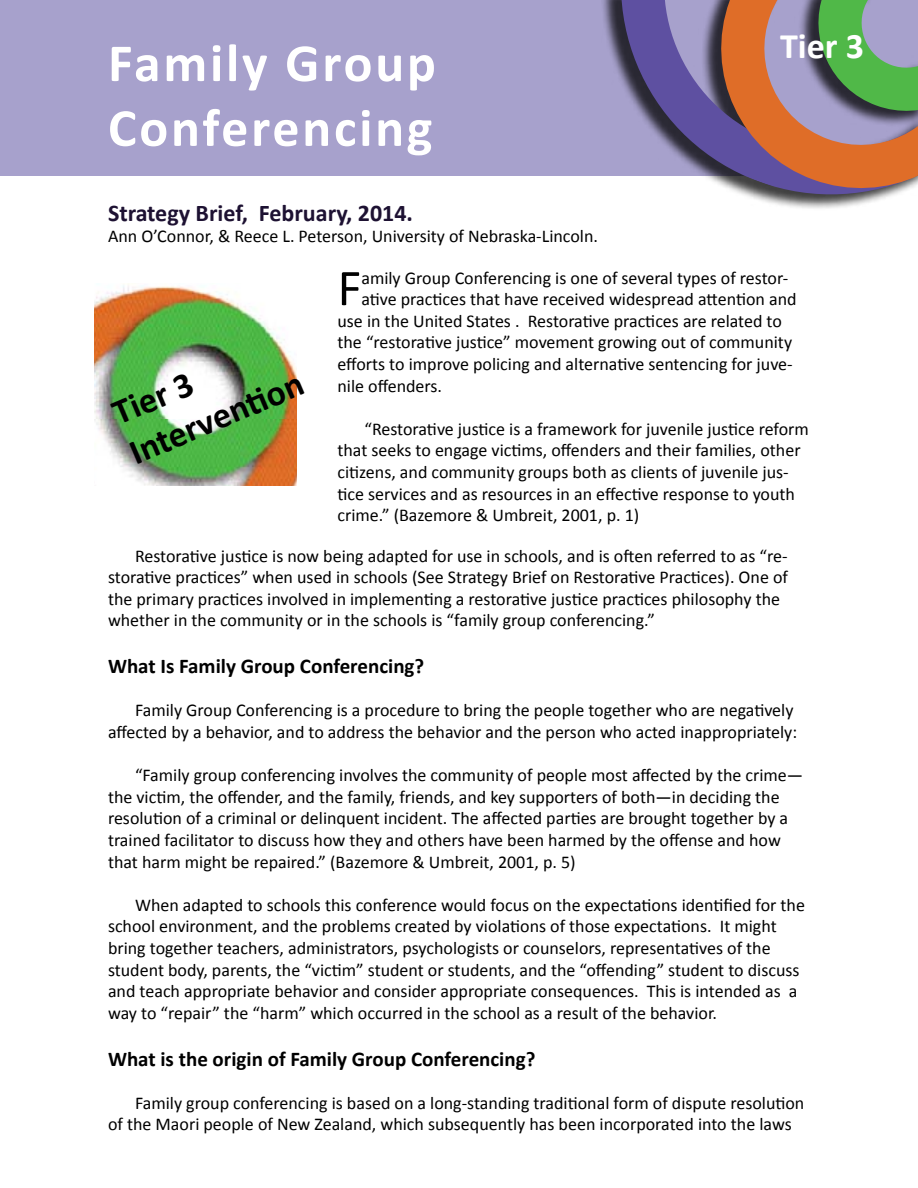
<style>
.page{position:relative;width:918px;height:1188px;background:#fff}
.page>*{position:absolute;margin:0;border:0;box-sizing:border-box;transform-origin:0 0}
.t1{font:700 54px/64.8px "Calibri";letter-spacing:.05em;color:#fff}
.t2{font:52.05px "Calibri";color:#000}
.t3{font:700 36px/43.2px "Calibri";color:#000}
.t4{font:700 36px "Calibri";color:#fff}
.t5{font:700 24px "Calibri";color:#1d1132}
.t6{font:700 21px "Calibri";color:#000}
.t7{font:18px/21.6px "Calibri";color:#000}
</style>
<div class="page">
<div style="left:0;top:0;width:918px;height:176px;background:#a7a1cc"></div>
<div style="left:601px;top:0;width:317px;height:210px;background:#000;opacity:.75"></div>
<svg style="left:621px;top:0;width:297px;height:197px"></svg>
<svg style="left:704px;top:0;width:214px;height:182px"></svg>
<img style="left:94px;top:284px;width:203px;height:202px">
<h1 class="t1" style="left:108px;top:31px;width:329px">Family Group<br>Conferencing</h1>
<h3 class="t4" style="left:780px;top:23px;width:85px">Tier 3</h3>
<h3 class="t5" style="left:108px;top:197px;width:306px">Strategy Brief, February, 2014.</h3>
<p class="t7" style="left:108px;top:225px;width:492px">Ann O’Connor, &amp; Reece L. Peterson, University of Nebraska-Lincoln.</p>
<h3 class="t3" style="left:106px;top:394px;width:187px;rotate:-23deg">Tier 3<br>Interventi on</h3>
<h2 class="t2" style="left:338px;top:255px;width:25px">F</h2>
<p class="t7" style="left:361px;top:267px;width:428px">amily Group Conferencing is one of several types of restor-</p>
<p class="t7" style="left:361px;top:288px;width:437px">ative practices that have received widespread attention and</p>
<p class="t7" style="left:338px;top:310px;width:446px">use in the United States . Restorative practices are related to</p>
<p class="t7" style="left:338px;top:332px;width:456px">the “restorative justice” movement growing out of community</p>
<p class="t7" style="left:338px;top:353px;width:457px">efforts to improve policing and alternative sentencing for juve-</p>
<p class="t7" style="left:338px;top:375px;width:106px">nile offenders.</p>
<p class="t7" style="left:338px;top:418px;width:473px;text-indent:27px">“Restorative justice is a framework for juvenile justice reform that seeks to engage victims, offenders and their families, other citizens, and community groups both as clients of juvenile jus&shy;tice services and as resources in an effective response to youth crime.” (Bazemore &amp; Umbreit, 2001, p. 1)</p>
<p class="t7" style="left:108px;top:545px;width:682px;text-indent:27px">Restorative justice is now being adapted for use in schools, and is often referred to as “re&shy;storative practices” when used in schools (See Strategy Brief on Restorative Practices). One of the primary practices involved in implementing a restorative justice practices philosophy the whether in the community or in the schools is “family group conferencing.”</p>
<p class="t6" style="left:108px;top:653px;width:318px">What Is Family Group Conferencing?</p>
<p class="t7" style="left:108px;top:700px;width:691px;text-align:right">Family Group Conferencing is a procedure to bring the people together who are negatively affected by a behavior, and to address the behavior and the person who acted inappropriately:</p>
<p class="t7" style="left:108px;top:764px;width:697px;text-indent:27px">“Family group conferencing involves the community of people most affected by the crime— the victim, the offender, and the family, friends, and key supporters of both—in deciding the resolution of a criminal or delinquent incident. The affected parties are brought together by a trained facilitator to discuss how they and others have been harmed by the offense and how that harm might be repaired.” (Bazemore &amp; Umbreit, 2001, p. 5)</p>
<p class="t7" style="left:108px;top:894px;width:698px;text-indent:27px">When adapted to schools this conference would focus on the expectations identified for the school environment, and the problems created by violations of those expectations. It might bring together teachers, administrators, psychologists or counselors, representatives of the student body, parents, the “victim” student or students, and the “offending” student to discuss and teach appropriate behavior and consider appropriate consequences. This is intended as a way to “repair” the “harm” which occurred in the school as a result of the behavior.</p>
<p class="t6" style="left:108px;top:1045px;width:429px">What is the origin of Family Group Conferencing?</p>
<p class="t7" style="left:108px;top:1092px;width:698px;text-indent:27px">Family group conferencing is based on a long-standing traditional form of dispute resolution of the Maori people of New Zealand, which subsequently has been incorporated into the laws</p>
</div>
